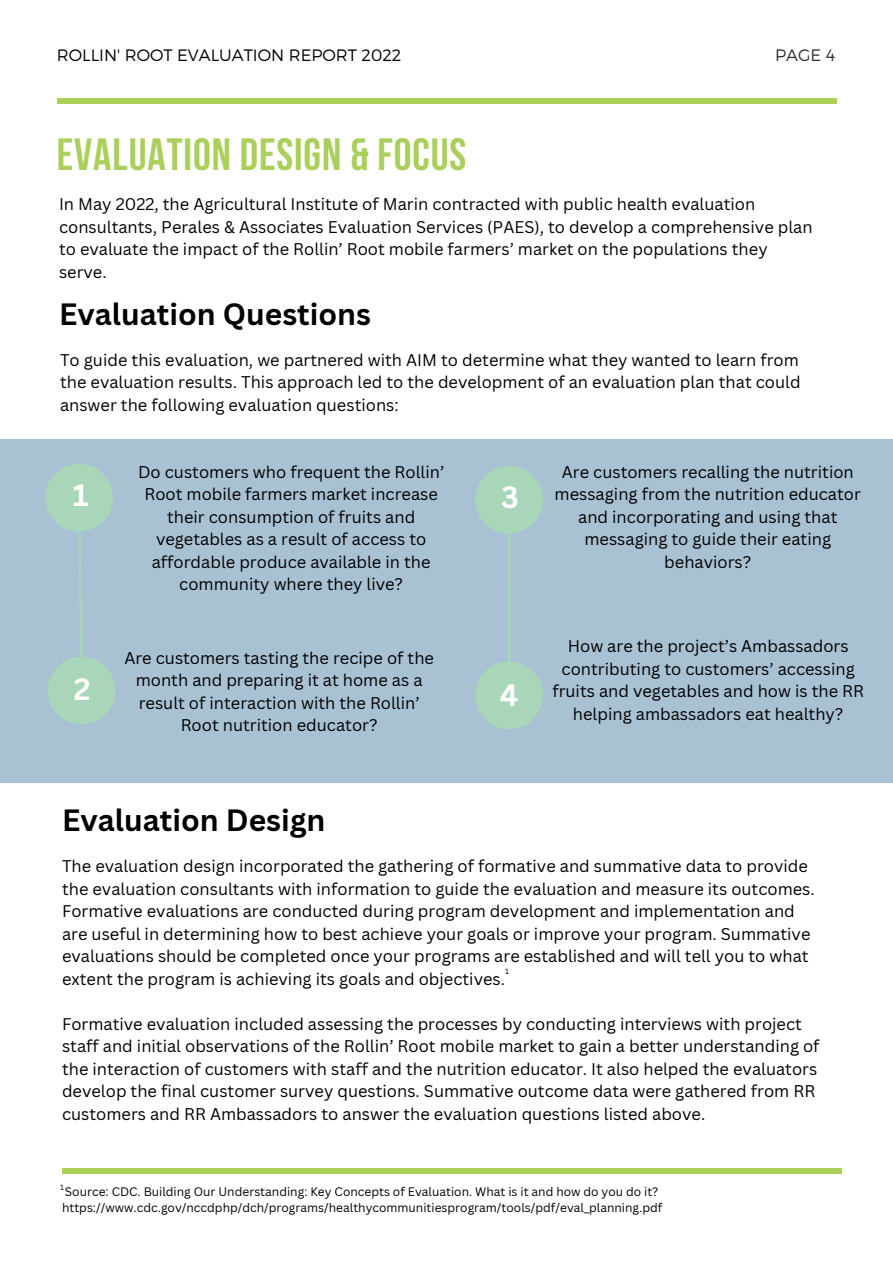
<style>
.page{position:relative;width:893px;height:1264px;background:#fff}
.page>*{position:absolute;margin:0;border:0;box-sizing:border-box;transform-origin:0 0}
.t1{font:700 45px "Bebas Neue";letter-spacing:.02em;color:#aacf5a}
.t2{font:700 30px "Canva Sans";color:#000}
.t3{font:700 30px "Canva Sans";color:#fff}
.t4{font:16.5px/22.5px "Canva Sans";color:#000;text-align:center}
.t5{font:300 16.5px "Montserrat";color:#000}
.t6{font:300 16.5px "Montserrat";color:#303030}
.t7{font:12px/16px "Canva Sans";color:#000}
.t8{font:7.5px "Canva Sans";color:#000}
</style>
<div class="page">
<div style="left:57px;top:98px;width:779px;height:6px;background:#aacf5a"></div>
<div style="left:62px;top:1167px;width:779px;height:6px;background:#aacf5a"></div>
<div style="left:0;top:439px;width:892px;height:343px;background:#a8c1d3"></div>
<div style="left:48px;top:656px;width:67px;height:68px;background:#a9d6b9;border-radius:50%"></div>
<div style="left:475px;top:465px;width:68px;height:68px;background:#a9d6b9;border-radius:50%"></div>
<svg style="left:507px;top:533px;width:5px;height:128px"></svg>
<svg style="left:77px;top:531px;width:6px;height:126px"></svg>
<div style="left:45px;top:464px;width:68px;height:67px;background:#a9d6b9;border-radius:50%"></div>
<div style="left:475px;top:661px;width:68px;height:68px;background:#a9d6b9;border-radius:50%"></div>
<p class="t5" style="left:57px;top:44px;width:346px">ROLLIN' ROOT EVALUATION REPORT 2022</p>
<h1 class="t1" style="left:57px;top:136px;width:411px">EVALUATION DESIGN &amp; FOCUS</h1>
<p class="t6" style="left:775px;top:44px;width:62px">PAGE 4</p>
<p class="t4" style="left:59px;top:193px;width:755px;text-align:left">In May 2022, the Agricultural Institute of Marin contracted with public health evaluation consultants, Perales &amp; Associates Evaluation Services (PAES), to develop a comprehensive plan to evaluate the impact of the Rollin’ Root mobile farmers’ market on the populations they serve.</p>
<h2 class="t2" style="left:59px;top:293px;width:313px">Evaluation Questions</h2>
<p class="t4" style="left:60px;top:348px;width:742px;text-align:justify">To guide this evaluation, we partnered with AIM to determine what they wanted to learn from the evaluation results. This approach led to the development of an evaluation plan that could answer the following evaluation questions:</p>
<h2 class="t3" style="left:73px;top:474px;width:17px">1</h2>
<h2 class="t3" style="left:74px;top:667px;width:18px">2</h2>
<p class="t4" style="left:138px;top:460px;width:307px">Do customers who frequent the Rollin’ Root mobile farmers market increase their consumption of fruits and vegetables as a result of access to affordable produce available in the community where they live?</p>
<h2 class="t3" style="left:501px;top:476px;width:19px">3</h2>
<p class="t4" style="left:554px;top:460px;width:308px">Are customers recalling the nutrition messaging from the nutrition educator and incorporating and using that messaging to guide their eating behaviors?</p>
<p class="t4" style="left:124px;top:646px;width:311px">Are customers tasting the recipe of the month and preparing it at home as a result of interaction with the Rollin’ Root nutrition educator?</p>
<p class="t4" style="left:552px;top:634px;width:313px">How are the project’s Ambassadors contributing to customers’ accessing fruits and vegetables and how is the RR helping ambassadors eat healthy?</p>
<h2 class="t3" style="left:499px;top:674px;width:20px">4</h2>
<h2 class="t2" style="left:62px;top:799px;width:265px">Evaluation Design</h2>
<p class="t4" style="left:62px;top:854px;width:754px;text-align:left">The evaluation design incorporated the gathering of formative and summative data to provide the evaluation consultants with information to guide the evaluation and measure its outcomes.<br>Formative evaluations are conducted during program development and implementation and are useful in determining how to best achieve your goals or improve your program. Summative evaluations should be completed once your programs are established and will tell you to what extent the program is achieving its goals and objectives.</p>
<p class="t4" style="left:62px;top:1011px;width:759px;text-align:left">Formative evaluation included assessing the processes by conducting interviews with project staff and initial observations of the Rollin’ Root mobile market to gain a better understanding of the interaction of customers with staff and the nutrition educator. It also helped the evaluators develop the final customer survey questions. Summative outcome data were gathered from RR customers and RR Ambassadors to answer the evaluation questions listed above.</p>
<p class="t8" style="left:505px;top:966px;width:5px">1</p>
<p class="t8" style="left:60px;top:1181px;width:5px">1</p>
<p class="t7" style="left:62px;top:1183px;width:601px">Source: CDC. Building Our Understanding: Key Concepts of Evaluation. What is it and how do you do it? https://www.cdc.gov/nccdphp/dch/programs/healthycommunitiesprogram/tools/pdf/eval_planning.pdf</p>
</div>
